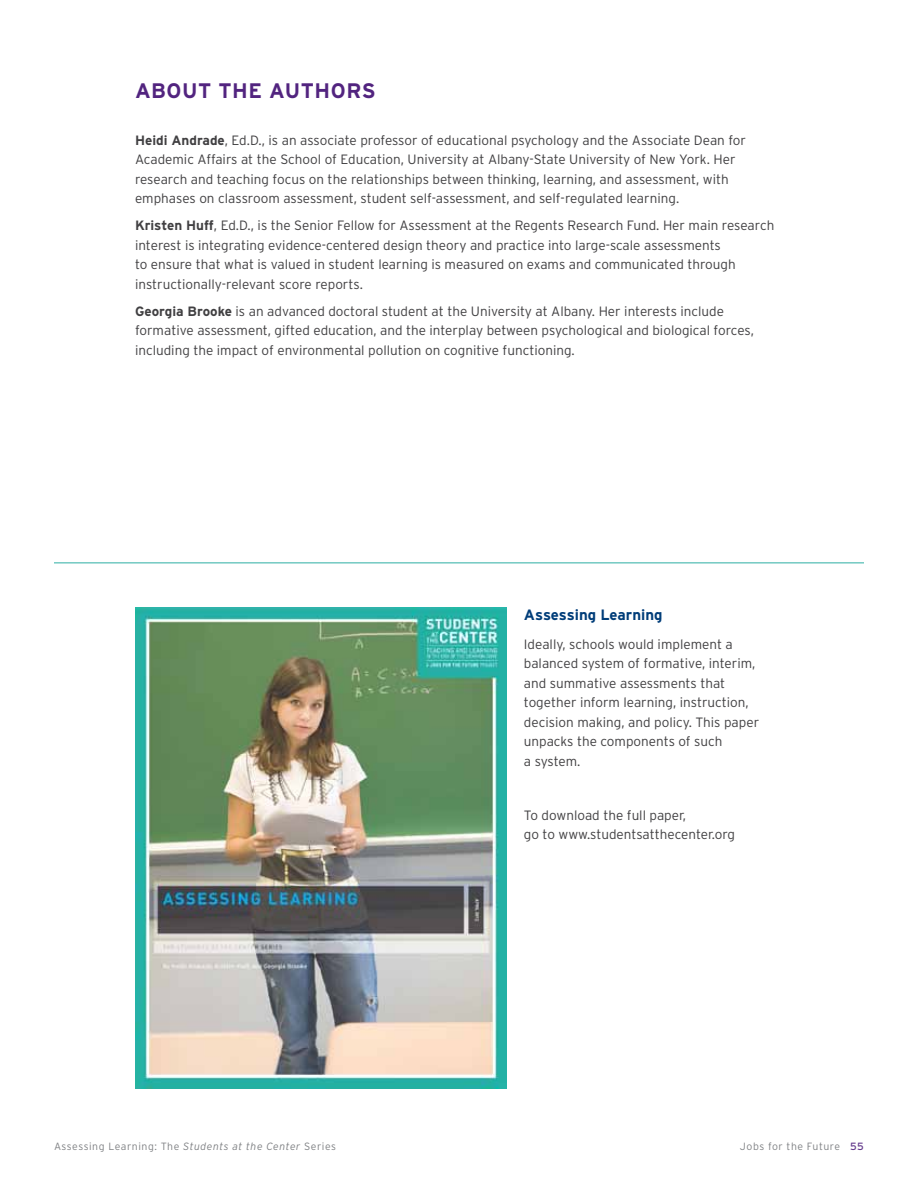
<style>
.page{position:relative;width:918px;height:1188px;background:#fff}
.page>*{position:absolute;margin:0;border:0;box-sizing:border-box;transform-origin:0 0}
.t1{font:700 21px "Interstate";color:#52247f}
.t2{font:700 15px "Interstate";color:#003d79}
.t3{font:300 13.5px/19.5px "Interstate";color:#414042}
.t4{font:300 10.5px "Interstate";letter-spacing:.05em;color:#808285}
.s1{font-weight:700}
.s2{font-style:italic}
.s3{font-weight:400;color:#643a8c}
</style>
<div class="page">
<img style="left:135px;top:608px;width:372px;height:480px">
<hr style="left:54px;top:562px;width:810px;height:1px;background:#2cafa4">
<h1 class="t1" style="left:135px;top:78px;width:32px">About</h1>
<h1 class="t1" style="left:218px;top:78px;width:15px">the</h1>
<h1 class="t1" style="left:269px;top:78px;width:32px">Authors</h1>
<p class="t3" style="left:135px;top:130px;width:613px"><span class="s1">Heidi Andrade</span>, Ed.D., is an associate professor of educational psychology and the Associate Dean for Academic Affairs at the School of Education, University at Albany-State University of New York. Her research and teaching focus on the relationships between thinking, learning, and assessment, with emphases on classroom assessment, student self-assessment, and self-regulated learning.</p>
<p class="t3" style="left:135px;top:216px;width:641px"><span class="s1">Kristen Huff</span>, Ed.D., is the Senior Fellow for Assessment at the Regents Research Fund. Her main research interest is integrating evidence-centered design theory and practice into large-scale assessments<br>to ensure that what is valued in student learning is measured on exams and communicated through instructionally-relevant score reports.</p>
<p class="t3" style="left:135px;top:301px;width:620px"><span class="s1">Georgia Brooke</span> is an advanced doctoral student at the University at Albany. Her interests include formative assessment, gifted education, and the interplay between psychological and biological forces, including the impact of environmental pollution on cognitive functioning.</p>
<p class="t2" style="left:524px;top:606px;width:140px">Assessing Learning</p>
<p class="t3" style="left:524px;top:634px;width:237px">Ideally, schools would implement a balanced system of formative, interim, and summative assessments that together inform learning, instruction, decision making, and policy. This paper unpacks the components of such<br>a system.</p>
<p class="t3" style="left:524px;top:805px;width:213px">To download the full paper,<br>go to www.studentsatthecenter.org</p>
<p class="t4" style="left:54px;top:1140px;width:284px">Assessing Learning: The <span class="s2">Students at the Center</span> Series</p>
<p class="t4" style="left:740px;top:1140px;width:126px">Jobs for the Future <span class="s3">55</span></p>
</div>
